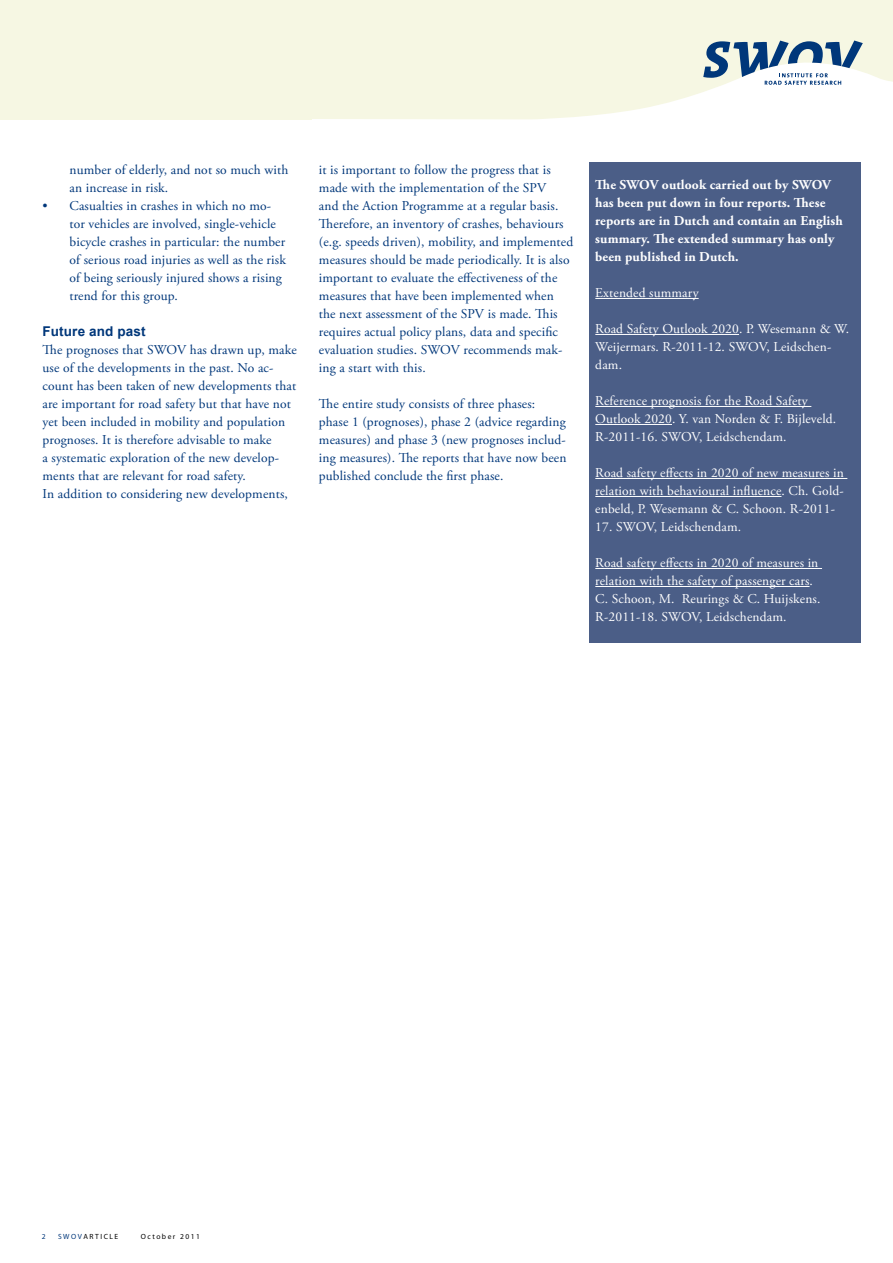
<style>
.page{position:relative;width:893px;height:1263px;background:#fff}
.page>*{position:absolute;margin:0;border:0;box-sizing:border-box;transform-origin:0 0}
.t1{font:13.5px/18px "Adobe Garamond Pro";letter-spacing:.01em;color:#00377a}
.t2{font:13.5px/18px "Adobe Garamond Pro";letter-spacing:.01em;color:#fff}
.t3{font:700 13.5px/18px "Adobe Garamond Pro";letter-spacing:.01em;color:#fff}
.t4{font:700 13.5px "Arial";letter-spacing:.01em;color:#00377a}
.t5{font:7.5px "Myriad Pro";letter-spacing:.2em;color:#000}
.t6{font:7.5px "Myriad Pro";color:#00377a}
.s1{color:#00377a}
</style>
<div class="page">
<div style="left:0;top:0;width:312px;height:119px;background:#f6f7e3"></div>
<svg style="left:312px;top:0;width:581px;height:119px;background:#f7f8e6"></svg>
<svg style="left:703px;top:41px;width:160px;height:44px"></svg>
<div style="left:589px;top:162px;width:271px;height:480px;background:#4b5e87"></div>
<hr style="left:595px;top:298px;width:104px;height:1px;background:#fff">
<hr style="left:595px;top:334px;width:144px;height:1px;background:#fff">
<hr style="left:595px;top:406px;width:216px;height:1px;background:#fff">
<hr style="left:595px;top:424px;width:77px;height:1px;background:#fff">
<hr style="left:595px;top:478px;width:252px;height:1px;background:#fff">
<hr style="left:595px;top:496px;width:186px;height:1px;background:#fff">
<hr style="left:595px;top:568px;width:227px;height:1px;background:#fff">
<hr style="left:595px;top:586px;width:214px;height:1px;background:#fff">
<p class="t1" style="left:70px;top:161px;width:220px">number of elderly, and not so much with an increase in risk.</p>
<p class="t1" style="left:70px;top:197px;width:218px;text-indent:-27px">• Casualties in crashes in which no mo&shy;tor vehicles are involved, single-vehicle bicycle crashes in particular: the number of serious road injuries as well as the risk of being seriously injured shows a rising trend for this group.</p>
<p class="t4" style="left:43px;top:322px;width:105px">Future and past</p>
<p class="t1" style="left:43px;top:341px;width:256px">The prognoses that SWOV has drawn up, make use of the developments in the past. No ac&shy;count has been taken of new developments that are important for road safety but that have not yet been included in mobility and population prognoses. It is therefore advisable to make<br>a systematic exploration of the new develop&shy;ments that are relevant for road safety.<br>In addition to considering new developments,</p>
<p class="t1" style="left:319px;top:161px;width:256px">it is important to follow the progress that is made with the implementation of the SPV<br>and the Action Programme at a regular basis.<br>Therefore, an inventory of crashes, behaviours (e.g. speeds driven), mobility, and implemented measures should be made periodically. It is also important to evaluate the effectiveness of the measures that have been implemented when the next assessment of the SPV is made. This requires actual policy plans, data and specific evaluation studies. SWOV recommends mak&shy;ing a start with this.</p>
<p class="t1" style="left:319px;top:395px;width:249px">The entire study consists of three phases: phase 1 (prognoses), phase 2 (advice regarding measures) and phase 3 (new prognoses includ&shy;ing measures). The reports that have now been published conclude the first phase.</p>
<p class="t3" style="left:595px;top:176px;width:249px">The SWOV outlook carried out by SWOV has been put down in four reports. These reports are in Dutch and contain an English summary. The extended summary has only been published in Dutch.</p>
<p class="t2" style="left:595px;top:284px;width:105px">Extended summary</p>
<p class="t2" style="left:595px;top:320px;width:255px">Road Safety Outlook 2020. P. Wesemann &amp; W.<br>Weijermars. R-2011-12. SWOV, Leidschen&shy;dam.</p>
<p class="t2" style="left:595px;top:392px;width:242px">Reference prognosis for the Road Safety<br>Outlook 2020. Y. van Norden &amp; F. Bijleveld.<br>R-2011-16. SWOV, Leidschendam.</p>
<p class="t2" style="left:595px;top:464px;width:250px;text-align:justify">Road safety effects in 2020 of new measures in relation with behavioural influence. Ch. Gold&shy;enbeld, P. Wesemann &amp; C. Schoon. R-2011-</p>
<p class="t2" style="left:595px;top:518px;width:147px">17. SWOV, Leidschendam.</p>
<p class="t2" style="left:595px;top:554px;width:227px">Road safety effects in 2020 of measures in relation with the safety of passenger cars.<br>C. Schoon, M. Reurings &amp; C. Huijskens.<br>R-2011-18. SWOV, Leidschendam.</p>
<p class="t6" style="left:42px;top:1232px;width:5px">2</p>
<p class="t5" style="left:58px;top:1232px;width:62px"><span class="s1">SWOV</span>ARTICLE</p>
<p class="t5" style="left:141px;top:1231px;width:61px">October 2011</p>
</div>
